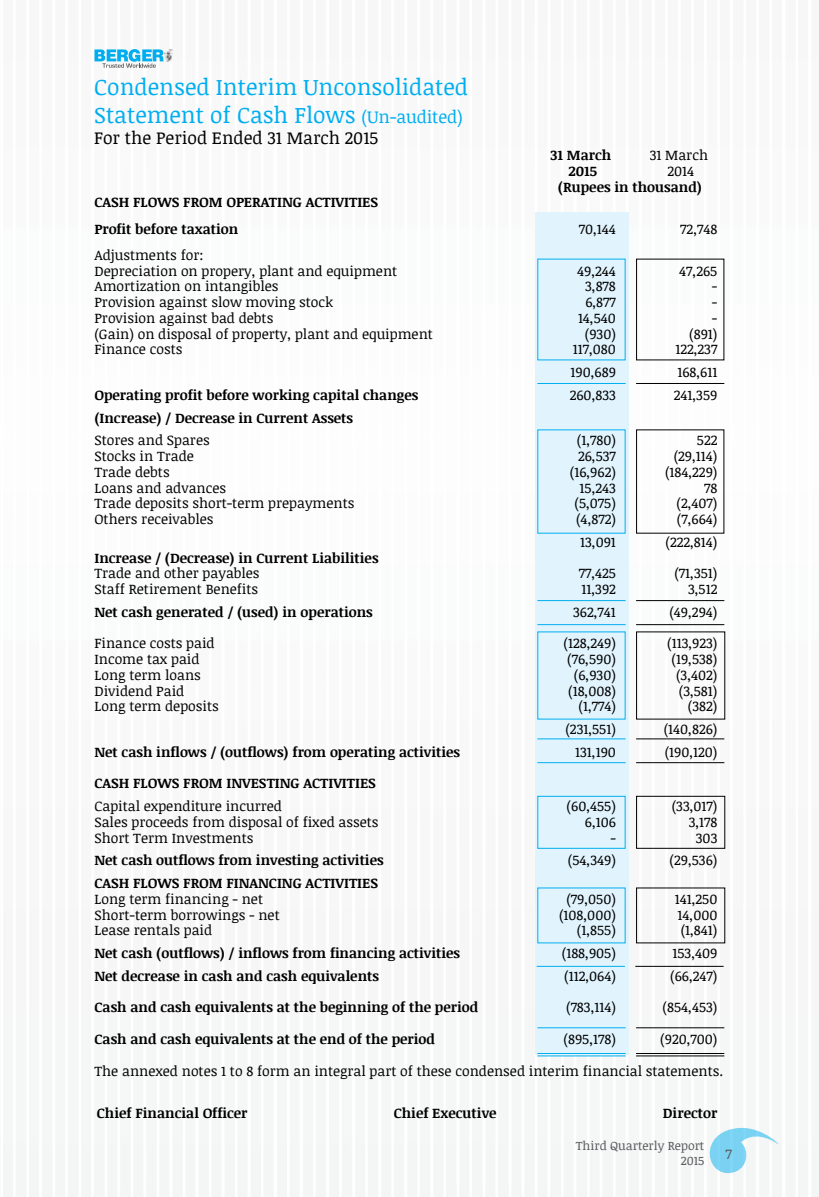
<style>
.page{position:relative;width:819px;height:1197px;background:#fff}
.page>*{position:absolute;margin:0;border:0;box-sizing:border-box;transform-origin:0 0}
.t1{font:22.75px/27.3px "Noticia Text";color:#00aeef}
.t2{font:17.5px "Noticia Text";color:#000}
.t3{font:14.17px "Noticia Text";color:#58595b}
.t4{font:14px/15.8px "Noticia Text";color:#000}
.t5{font:700 14px/26.2px "Noticia Text";color:#000}
.t6{font:12.25px/14.7px "Noticia Text";color:#58595b;text-align:right}
.s1{font-size:17.5px}
</style>
<div class="page">
<svg style="left:709px;top:1127px;width:71px;height:48px"></svg>
<svg style="left:94px;top:49px;width:78px;height:19px"></svg>
<div style="left:535px;top:213px;width:93px;height:842px;background:#e1f4fd"></div>
<hr style="left:636px;top:1027px;width:88px;height:1px;background:#000">
<hr style="left:537px;top:1027px;width:89px;height:1px;background:#00aeef">
<hr style="left:636px;top:600px;width:88px;height:1px;background:#000">
<hr style="left:537px;top:600px;width:89px;height:1px;background:#00aeef">
<hr style="left:636px;top:624px;width:88px;height:1px;background:#000">
<hr style="left:537px;top:624px;width:89px;height:1px;background:#00aeef">
<hr style="left:636px;top:1053px;width:88px;height:1px;background:#000">
<hr style="left:537px;top:1053px;width:89px;height:1px;background:#00aeef">
<hr style="left:636px;top:1055px;width:88px;height:1px;background:#000">
<hr style="left:537px;top:1055px;width:89px;height:1px;background:#00aeef">
<div style="left:636px;top:796px;width:89px;height:53px;border:1px solid #000"></div>
<div style="left:537px;top:796px;width:89px;height:53px;border:1px solid #00aeef"></div>
<hr style="left:635px;top:966px;width:89px;height:1px;background:#000">
<hr style="left:537px;top:966px;width:88px;height:1px;background:#00aeef">
<hr style="left:636px;top:762px;width:88px;height:1px;background:#000">
<hr style="left:537px;top:762px;width:89px;height:1px;background:#00aeef">
<hr style="left:636px;top:738px;width:88px;height:1px;background:#000">
<hr style="left:537px;top:738px;width:89px;height:1px;background:#00aeef">
<hr style="left:636px;top:383px;width:88px;height:1px;background:#000">
<hr style="left:537px;top:383px;width:89px;height:1px;background:#00aeef">
<h1 class="t1" style="left:94px;top:73px;width:375px">Condensed Interim Unconsolidated<br>Statement of Cash Flows <span class="s1">(Un-audited)</span></h1>
<p class="t2" style="left:94px;top:125px;width:286px">For the Period Ended 31 March 2015</p>
<p class="t5" style="left:94px;top:189px;width:285px">CASH FLOWS FROM OPERATING ACTIVITIES<br>Profit before taxation</p>
<p class="t5" style="left:551px;top:141px;width:62px">31 March</p>
<p class="t4" style="left:650px;top:147px;width:60px">31 March</p>
<p class="t5" style="left:568px;top:157px;width:30px">2015</p>
<p class="t4" style="left:667px;top:163px;width:28px">2014</p>
<p class="t5" style="left:558px;top:173px;width:145px">(Rupees in thousand)</p>
<p class="t4" style="left:579px;top:220px;width:39px">70,144</p>
<p class="t4" style="left:680px;top:220px;width:39px">72,748</p>
<p class="t4" style="left:94px;top:247px;width:304px">Adjustments for:<br>Depreciation on propery, plant and equipment</p>
<p class="t4" style="left:577px;top:262px;width:40px">49,244</p>
<p class="t4" style="left:679px;top:262px;width:40px">47,265</p>
<p class="t4" style="left:94px;top:278px;width:186px">Amortization on intangibles</p>
<p class="t4" style="left:585px;top:278px;width:32px">3,878</p>
<p class="t4" style="left:712px;top:278px;width:7px">-</p>
<p class="t4" style="left:94px;top:294px;width:240px">Provision against slow moving stock</p>
<p class="t4" style="left:585px;top:294px;width:32px">6,877</p>
<p class="t4" style="left:712px;top:294px;width:7px">-</p>
<p class="t4" style="left:94px;top:310px;width:180px">Provision against bad debts</p>
<p class="t4" style="left:578px;top:310px;width:39px">14,540</p>
<p class="t4" style="left:712px;top:310px;width:7px">-</p>
<p class="t4" style="left:94px;top:325px;width:340px">(Gain) on disposal of property, plant and equipment</p>
<p class="t4" style="left:585px;top:325px;width:33px">(930)</p>
<p class="t4" style="left:689px;top:325px;width:30px">(891)</p>
<p class="t4" style="left:94px;top:341px;width:89px">Finance costs</p>
<p class="t4" style="left:573px;top:341px;width:45px">117,080</p>
<p class="t4" style="left:675px;top:341px;width:43px">122,237</p>
<p class="t4" style="left:571px;top:364px;width:47px">190,689</p>
<p class="t4" style="left:677px;top:364px;width:41px">168,611</p>
<p class="t5" style="left:94px;top:381px;width:325px">Operating profit before working capital changes</p>
<p class="t4" style="left:570px;top:387px;width:48px">260,833</p>
<p class="t4" style="left:674px;top:387px;width:45px">241,359</p>
<p class="t5" style="left:94px;top:404px;width:260px">(Increase) / Decrease in Current Assets</p>
<p class="t4" style="left:94px;top:432px;width:117px">Stores and Spares</p>
<p class="t4" style="left:577px;top:432px;width:41px">(1,780)</p>
<p class="t4" style="left:697px;top:432px;width:22px">522</p>
<p class="t4" style="left:94px;top:448px;width:101px">Stocks in Trade</p>
<p class="t4" style="left:578px;top:448px;width:39px">26,537</p>
<p class="t4" style="left:674px;top:448px;width:45px">(29,114)</p>
<p class="t4" style="left:94px;top:464px;width:77px">Trade debts</p>
<p class="t4" style="left:570px;top:464px;width:48px">(16,962)</p>
<p class="t4" style="left:665px;top:464px;width:54px">(184,229)</p>
<p class="t4" style="left:94px;top:479px;width:133px">Loans and advances</p>
<p class="t4" style="left:580px;top:479px;width:38px">15,243</p>
<p class="t4" style="left:704px;top:479px;width:15px">78</p>
<p class="t4" style="left:94px;top:495px;width:261px">Trade deposits short-term prepayments</p>
<p class="t4" style="left:575px;top:495px;width:43px">(5,075)</p>
<p class="t4" style="left:677px;top:495px;width:42px">(2,407)</p>
<p class="t4" style="left:94px;top:511px;width:121px">Others receivables</p>
<p class="t4" style="left:576px;top:511px;width:41px">(4,872)</p>
<p class="t4" style="left:677px;top:511px;width:42px">(7,664)</p>
<p class="t4" style="left:580px;top:534px;width:37px">13,091</p>
<p class="t4" style="left:666px;top:534px;width:53px">(222,814)</p>
<p class="t5" style="left:94px;top:544px;width:286px">Increase / (Decrease) in Current Liabilities</p>
<p class="t4" style="left:94px;top:565px;width:167px">Trade and other payables</p>
<p class="t4" style="left:579px;top:565px;width:39px">77,425</p>
<p class="t4" style="left:674px;top:565px;width:44px">(71,351)</p>
<p class="t4" style="left:94px;top:581px;width:165px">Staff Retirement Benefits</p>
<p class="t4" style="left:582px;top:581px;width:36px">11,392</p>
<p class="t4" style="left:688px;top:581px;width:31px">3,512</p>
<p class="t5" style="left:94px;top:598px;width:280px">Net cash generated / (used) in operations</p>
<p class="t4" style="left:573px;top:604px;width:44px">362,741</p>
<p class="t4" style="left:669px;top:604px;width:50px">(49,294)</p>
<p class="t4" style="left:94px;top:635px;width:122px">Finance costs paid</p>
<p class="t4" style="left:564px;top:635px;width:54px">(128,249)</p>
<p class="t4" style="left:667px;top:635px;width:52px">(113,923)</p>
<p class="t4" style="left:94px;top:651px;width:107px">Income tax paid</p>
<p class="t4" style="left:567px;top:651px;width:50px">(76,590)</p>
<p class="t4" style="left:672px;top:651px;width:47px">(19,538)</p>
<p class="t4" style="left:94px;top:667px;width:108px">Long term loans</p>
<p class="t4" style="left:574px;top:667px;width:44px">(6,930)</p>
<p class="t4" style="left:676px;top:667px;width:43px">(3,402)</p>
<p class="t4" style="left:94px;top:682px;width:91px">Dividend Paid</p>
<p class="t4" style="left:568px;top:682px;width:49px">(18,008)</p>
<p class="t4" style="left:679px;top:682px;width:40px">(3,581)</p>
<p class="t4" style="left:94px;top:698px;width:126px">Long term deposits</p>
<p class="t4" style="left:578px;top:698px;width:39px">(1,774)</p>
<p class="t4" style="left:688px;top:698px;width:31px">(382)</p>
<p class="t4" style="left:565px;top:721px;width:52px">(231,551)</p>
<p class="t4" style="left:664px;top:721px;width:55px">(140,826)</p>
<p class="t5" style="left:94px;top:738px;width:367px">Net cash inflows / (outflows) from operating activities</p>
<p class="t4" style="left:575px;top:744px;width:42px">131,190</p>
<p class="t4" style="left:665px;top:744px;width:54px">(190,120)</p>
<p class="t5" style="left:94px;top:770px;width:283px">CASH FLOWS FROM INVESTING ACTIVITIES</p>
<p class="t4" style="left:94px;top:798px;width:189px">Capital expenditure incurred</p>
<p class="t4" style="left:567px;top:798px;width:51px">(60,455)</p>
<p class="t4" style="left:672px;top:798px;width:47px">(33,017)</p>
<p class="t4" style="left:94px;top:814px;width:286px">Sales proceeds from disposal of fixed assets</p>
<p class="t4" style="left:585px;top:814px;width:33px">6,106</p>
<p class="t4" style="left:689px;top:814px;width:30px">3,178</p>
<p class="t4" style="left:94px;top:829px;width:160px">Short Term Investments</p>
<p class="t4" style="left:610px;top:829px;width:7px">-</p>
<p class="t4" style="left:696px;top:829px;width:23px">303</p>
<p class="t5" style="left:94px;top:847px;width:291px">Net cash outflows from investing activities</p>
<p class="t4" style="left:568px;top:852px;width:49px">(54,349)</p>
<p class="t4" style="left:670px;top:852px;width:49px">(29,536)</p>
<p class="t5" style="left:94px;top:869px;width:285px">CASH FLOWS FROM FINANCING ACTIVITIES</p>
<p class="t4" style="left:94px;top:891px;width:170px">Long term financing - net</p>
<p class="t4" style="left:566px;top:891px;width:51px">(79,050)</p>
<p class="t4" style="left:675px;top:891px;width:44px">141,250</p>
<p class="t4" style="left:94px;top:906px;width:187px">Short-term borrowings - net</p>
<p class="t4" style="left:559px;top:906px;width:58px">(108,000)</p>
<p class="t4" style="left:678px;top:906px;width:41px">14,000</p>
<p class="t4" style="left:94px;top:922px;width:119px">Lease rentals paid</p>
<p class="t4" style="left:577px;top:922px;width:41px">(1,855)</p>
<p class="t4" style="left:681px;top:922px;width:38px">(1,841)</p>
<p class="t5" style="left:94px;top:939px;width:367px">Net cash (outflows) / inflows from financing activities</p>
<p class="t4" style="left:562px;top:945px;width:56px">(188,905)</p>
<p class="t4" style="left:673px;top:945px;width:46px">153,409</p>
<p class="t5" style="left:94px;top:962px;width:286px">Net decrease in cash and cash equivalents</p>
<p class="t4" style="left:564px;top:968px;width:53px">(112,064)</p>
<p class="t4" style="left:670px;top:968px;width:49px">(66,247)</p>
<p class="t5" style="left:94px;top:994px;width:385px">Cash and cash equivalents at the beginning of the period</p>
<p class="t4" style="left:566px;top:999px;width:51px">(783,114)</p>
<p class="t4" style="left:663px;top:999px;width:56px">(854,453)</p>
<p class="t5" style="left:94px;top:1025px;width:342px">Cash and cash equivalents at the end of the period</p>
<p class="t4" style="left:564px;top:1031px;width:54px">(895,178)</p>
<p class="t4" style="left:660px;top:1031px;width:59px">(920,700)</p>
<p class="t4" style="left:94px;top:1063px;width:630px">The annexed notes 1 to 8 form an integral part of these condensed interim financial statements.</p>
<p class="t5" style="left:97px;top:1100px;width:152px">Chief Financial Officer</p>
<p class="t5" style="left:394px;top:1100px;width:104px">Chief Executive</p>
<p class="t5" style="left:663px;top:1100px;width:56px">Director</p>
<p class="t6" style="left:576px;top:1138px;width:130px">Third Quarterly Report<br>2015</p>
<p class="t3" style="left:725px;top:1144px;width:8px">7</p>
</div>
